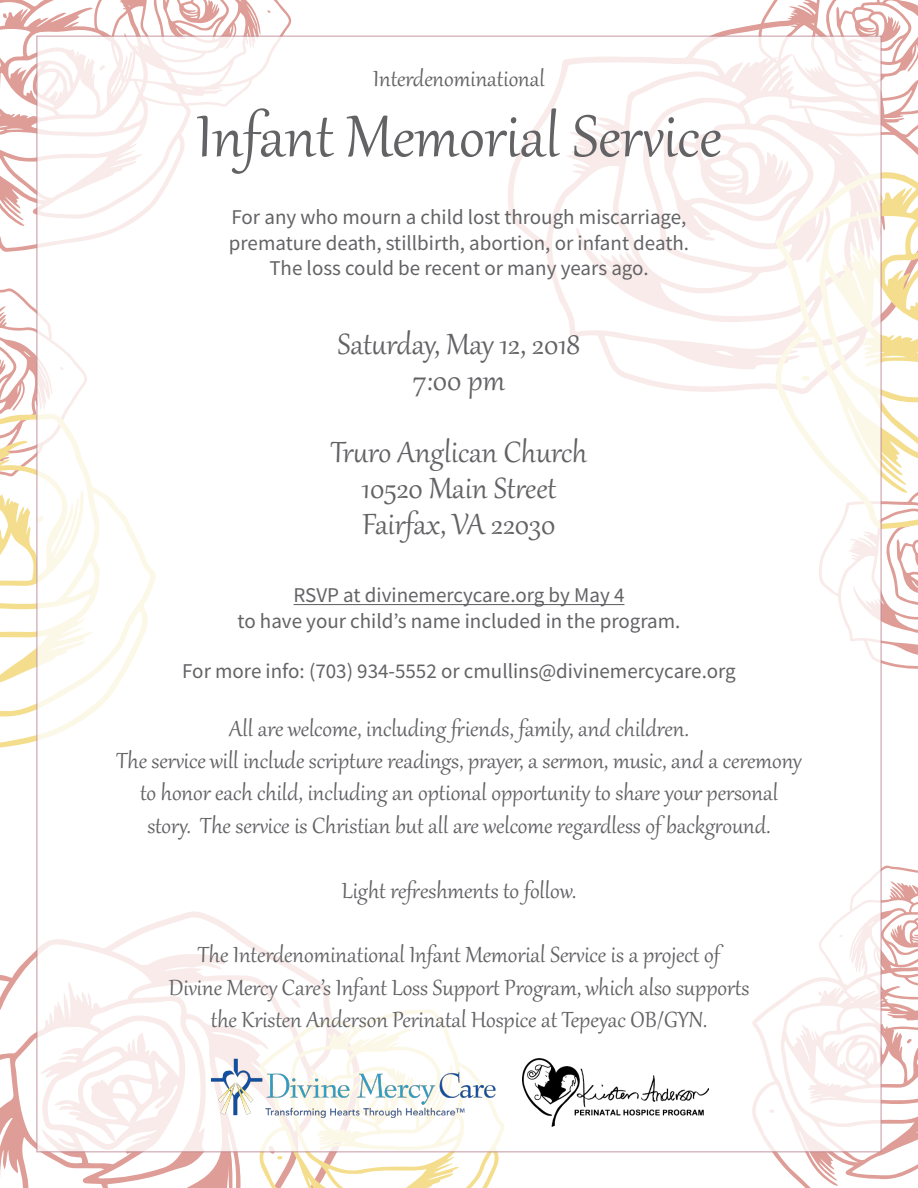
<style>
.page{position:relative;width:918px;height:1188px;background:#fff}
.page>*{position:absolute;margin:0;border:0;box-sizing:border-box;transform-origin:0 0}
.t1{font:72px "Gabriola";color:#636366}
.t2{font:36px "Gabriola";color:#636366}
.t3{font:27px/32.4px "Gabriola";color:#636366;text-align:center}
.t4{font:21px "Source Sans Pro";color:#636366}
</style>
<div class="page">
<svg style="left:0;top:288px;width:36px;height:125px"></svg>
<svg style="left:882px;top:530px;width:36px;height:139px"></svg>
<svg style="left:750px;top:865px;width:168px;height:323px"></svg>
<svg style="left:763px;top:0;width:155px;height:18px"></svg>
<svg style="left:0;top:413px;width:36px;height:335px"></svg>
<svg style="left:0;top:0;width:94px;height:252px"></svg>
<svg style="left:94px;top:0;width:198px;height:36px"></svg>
<svg style="left:3px;top:13px;width:5px;height:6px"></svg>
<svg style="left:0;top:950px;width:257px;height:238px"></svg>
<svg style="left:506px;top:18px;width:412px;height:137px"></svg>
<svg style="left:882px;top:172px;width:36px;height:358px"></svg>
<svg style="left:882px;top:194px;width:2px;height:8px"></svg>
<svg style="left:257px;top:1152px;width:248px;height:36px"></svg>
<svg style="left:269px;top:1152px;width:13px;height:7px"></svg>
<div style="left:36px;top:36px;width:846px;height:1116px;background:#fff;border:1px solid #c08b96"></div>
<hr style="left:294px;top:604px;width:330px;height:1px;background:#636366">
<img style="left:210px;top:1058px;width:289px;height:60px">
<img style="left:523px;top:1058px;width:185px;height:68px">
<p class="t3" style="left:373px;top:61px;width:173px">Interdenominational</p>
<p class="t1" style="left:196px;top:89px;width:527px">Infant Memorial Service</p>
<p class="t4" style="left:231px;top:204px;width:457px">For any who mourn a child lost through miscarriage,</p>
<p class="t4" style="left:229px;top:229px;width:462px">premature death, stillbirth, abortion, or infant death.</p>
<p class="t4" style="left:269px;top:255px;width:381px">The loss could be recent or many years ago.</p>
<p class="t2" style="left:338px;top:321px;width:244px">Saturday, May 12, 2018</p>
<p class="t2" style="left:413px;top:357px;width:94px">7:00 pm</p>
<p class="t2" style="left:331px;top:429px;width:258px">Truro Anglican Church</p>
<p class="t2" style="left:362px;top:465px;width:196px">10520 Main Street</p>
<p class="t2" style="left:362px;top:501px;width:194px">Fairfax, VA 22030</p>
<p class="t4" style="left:294px;top:582px;width:332px">RSVP at divinemercycare.org by May 4</p>
<p class="t4" style="left:238px;top:607px;width:444px">to have your child’s name included in the program.</p>
<p class="t4" style="left:182px;top:658px;width:555px">For more info: (703) 934-5552 or cmullins@divinemercycare.org</p>
<p class="t3" style="left:229px;top:710px;width:461px">All are welcome, including friends, family, and children.</p>
<p class="t3" style="left:116px;top:743px;width:687px">The service will include scripture readings, prayer, a sermon, music, and a ceremony to honor each child, including an optional opportunity to share your personal story. The service is Christian but all are welcome regardless of background.</p>
<p class="t3" style="left:342px;top:872px;width:236px">Light refreshments to follow.</p>
<p class="t3" style="left:198px;top:937px;width:524px">The Interdenominational Infant Memorial Service is a project of</p>
<p class="t3" style="left:169px;top:969px;width:582px">Divine Mercy Care’s Infant Loss Support Program, which also supports</p>
<p class="t3" style="left:211px;top:1002px;width:498px">the Kristen Anderson Perinatal Hospice at Tepeyac OB/GYN.</p>
</div>
